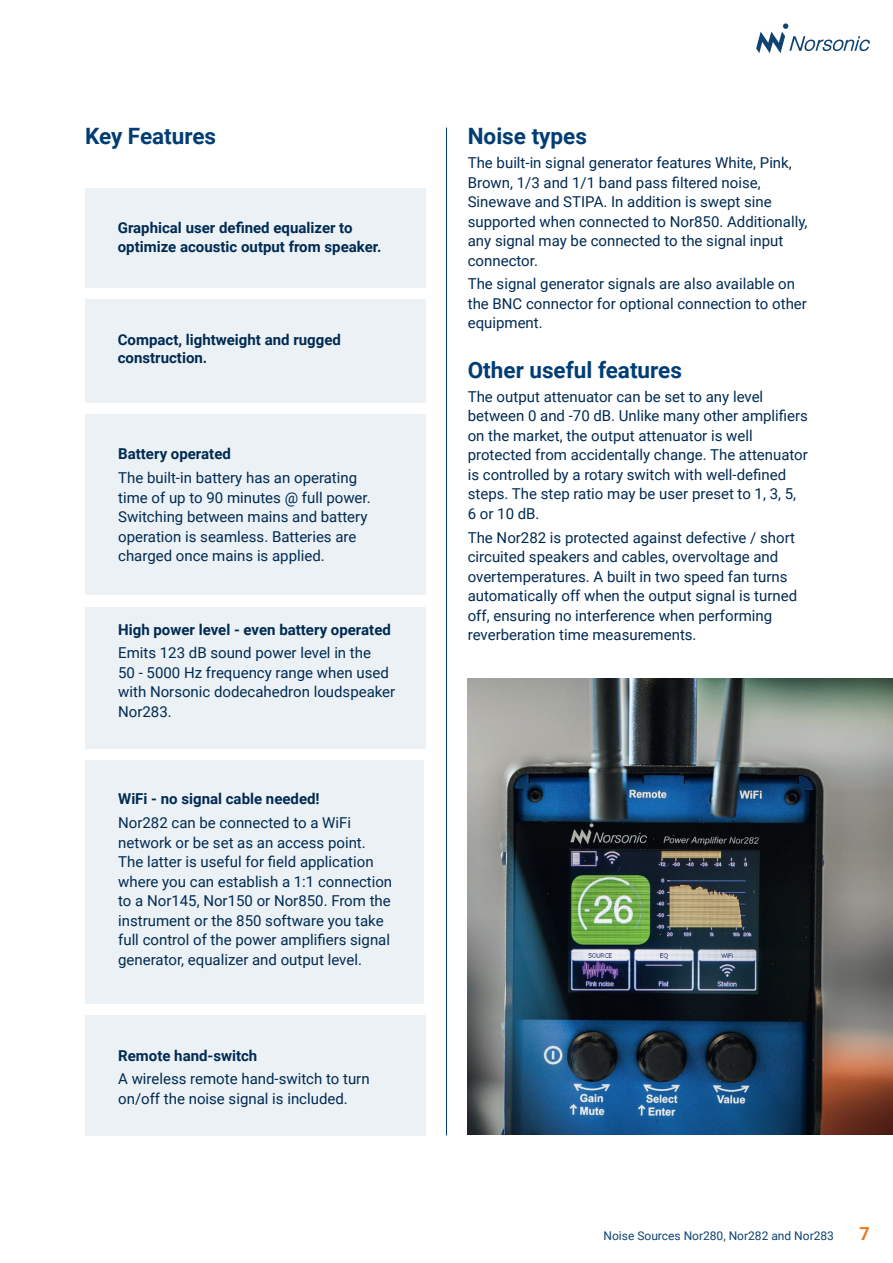
<style>
.page{position:relative;width:893px;height:1263px;background:#fff}
.page>*{position:absolute;margin:0;border:0;box-sizing:border-box;transform-origin:0 0}
.t1{font:700 22.5px "Roboto";color:#003d74}
.t2{font:700 18px "Roboto";color:#ea7924}
.t3{font:15px/19.5px "Roboto";color:#002a52}
.t4{font:700 15px/18px "Roboto";color:#002a52}
.t5{font:12px "Roboto";color:#0f4372}
</style>
<div class="page">
<svg style="left:756px;top:23px;width:114px;height:30px"></svg>
<div style="left:85px;top:1015px;width:340px;height:120px;background:#ebf1f4"></div>
<div style="left:85px;top:760px;width:338px;height:243px;background:#ebf1f4"></div>
<hr style="left:446px;top:128px;width:1px;height:1007px;background:#003d74">
<div style="left:85px;top:300px;width:340px;height:103px;background:#ebf1f4"></div>
<div style="left:85px;top:415px;width:340px;height:180px;background:#ebf1f4"></div>
<div style="left:85px;top:188px;width:340px;height:100px;background:#ebf1f4"></div>
<div style="left:85px;top:607px;width:340px;height:141px;background:#ebf1f4"></div>
<img style="left:468px;top:679px;width:425px;height:455px">
<h1 class="t1" style="left:85px;top:121px;width:133px">Key Features</h1>
<p class="t4" style="left:118px;top:217px;width:265px;line-height:19.5px">Graphical user defined equalizer to optimize acoustic output from speaker.</p>
<p class="t4" style="left:118px;top:330px;width:225px">Compact, lightweight and rugged construction.</p>
<p class="t4" style="left:118px;top:444px;width:114px">Battery operated</p>
<p class="t3" style="left:118px;top:467px;width:254px">The built-in battery has an operating time of up to 90 minutes @ full power.<br>Switching between mains and battery operation is seamless. Batteries are charged once mains is applied.</p>
<p class="t4" style="left:118px;top:620px;width:274px">High power level - even battery operated</p>
<p class="t3" style="left:118px;top:643px;width:279px">Emits 123 dB sound power level in the<br>50 - 5000 Hz frequency range when used with Norsonic dodecahedron loudspeaker<br>Nor283.</p>
<p class="t4" style="left:118px;top:789px;width:203px">WiFi - no signal cable needed!</p>
<p class="t3" style="left:118px;top:812px;width:276px">Nor282 can be connected to a WiFi network or be set as an access point.<br>The latter is useful for field application where you can establish a 1:1 connection to a Nor145, Nor150 or Nor850. From the instrument or the 850 software you take full control of the power amplifiers signal generator, equalizer and output level.</p>
<p class="t4" style="left:118px;top:1046px;width:141px">Remote hand-switch</p>
<p class="t3" style="left:118px;top:1069px;width:253px">A wireless remote hand-switch to turn on/off the noise signal is included.</p>
<h1 class="t1" style="left:468px;top:121px;width:121px">Noise types</h1>
<p class="t3" style="left:468px;top:153px;width:341px">The built-in signal generator features White, Pink, Brown, 1/3 and 1/1 band pass filtered noise, Sinewave and STIPA. In addition is swept sine supported when connected to Nor850. Additionally, any signal may be connected to the signal input connector.</p>
<p class="t3" style="left:468px;top:274px;width:341px">The signal generator signals are also available on the BNC connector for optional connection to other equipment.</p>
<h1 class="t1" style="left:468px;top:354px;width:216px">Other useful features</h1>
<p class="t3" style="left:468px;top:386px;width:342px">The output attenuator can be set to any level between 0 and -70 dB. Unlike many other amplifiers on the market, the output attenuator is well protected from accidentally change. The attenuator is controlled by a rotary switch with well-defined steps. The step ratio may be user preset to 1, 3, 5, 6 or 10 dB.</p>
<p class="t3" style="left:468px;top:527px;width:331px">The Nor282 is protected against defective / short circuited speakers and cables, overvoltage and overtemperatures. A built in two speed fan turns automatically off when the output signal is turned off, ensuring no interference when performing reverberation time measurements.</p>
<p class="t5" style="left:603px;top:1227px;width:232px">Noise Sources Nor280, Nor282 and Nor283</p>
<p class="t2" style="left:860px;top:1220px;width:12px">7</p>
</div>
